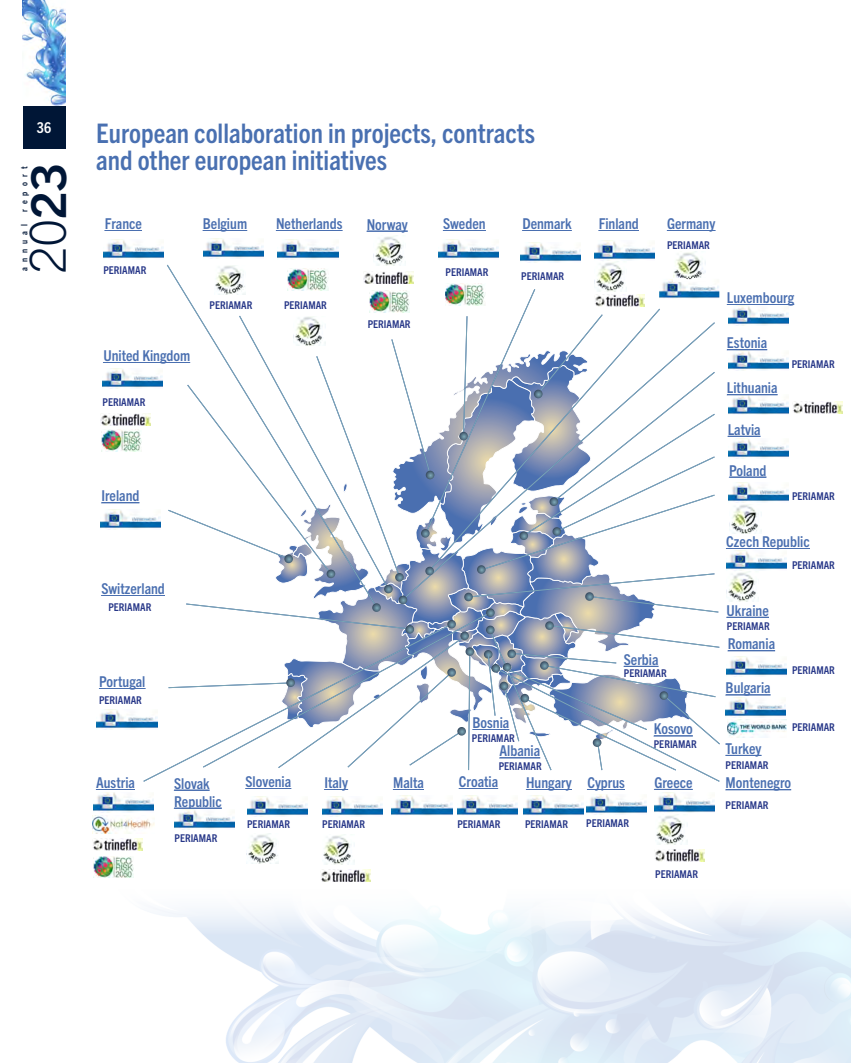
<style>
.page{position:relative;width:851px;height:1063px;background:#fff}
.page>*{position:absolute;margin:0;border:0;box-sizing:border-box;transform-origin:0 0}
.t1{font:300 49.65px "Trade Gothic Next LT Pro";color:#001636}
.t2{font:700 condensed 27px/27px "Trade Gothic Next LT Pro";color:#4970b1}
.t3{font:700 condensed 15px "Trade Gothic Next LT Pro";color:#4a6fb0}
.t4{font:700 condensed 15px "Trade Gothic Next LT Pro";color:#fff}
.t5{font:700 condensed 10.8px "Trade Gothic Next LT Pro";color:#273788}
.t6{font:700 condensed 9px "Trade Gothic Next LT Pro";letter-spacing:.57em;color:#001636}
.s1{font-weight:700;font-size:48.15px}
</style>
<div class="page">
<img style="left:23px;top:0;width:42px;height:106px">
<div style="left:23px;top:106px;width:42px;height:43px;background:#001636"></div>
<img style="left:155px;top:881px;width:695px;height:182px">
<img style="left:520px;top:242px;width:61px;height:20px">
<img style="left:594px;top:241px;width:60px;height:20px">
<img style="left:662px;top:279px;width:57px;height:10px">
<img style="left:728px;top:306px;width:60px;height:20px">
<img style="left:728px;top:351px;width:60px;height:20px">
<img style="left:728px;top:395px;width:60px;height:20px">
<img style="left:728px;top:439px;width:60px;height:20px">
<img style="left:728px;top:483px;width:60px;height:20px">
<img style="left:726px;top:550px;width:60px;height:20px">
<img style="left:726px;top:656px;width:60px;height:20px">
<svg style="left:203px;top:230px;width:44px;height:1px"></svg>
<svg style="left:443px;top:230px;width:42px;height:1px"></svg>
<svg style="left:727px;top:650px;width:48px;height:1px"></svg>
<svg style="left:96px;top:789px;width:39px;height:1px"></svg>
<svg style="left:726px;top:617px;width:42px;height:1px"></svg>
<svg style="left:725px;top:695px;width:45px;height:1px"></svg>
<svg style="left:725px;top:755px;width:36px;height:1px"></svg>
<svg style="left:522px;top:230px;width:49px;height:1px"></svg>
<svg style="left:105px;top:230px;width:37px;height:1px"></svg>
<svg style="left:587px;top:789px;width:38px;height:1px"></svg>
<svg style="left:729px;top:477px;width:37px;height:1px"></svg>
<svg style="left:324px;top:789px;width:24px;height:1px"></svg>
<svg style="left:654px;top:789px;width:38px;height:1px"></svg>
<svg style="left:393px;top:789px;width:31px;height:1px"></svg>
<svg style="left:276px;top:230px;width:66px;height:1px"></svg>
<svg style="left:526px;top:789px;width:46px;height:1px"></svg>
<svg style="left:667px;top:230px;width:48px;height:1px"></svg>
<svg style="left:726px;top:349px;width:41px;height:1px"></svg>
<svg style="left:598px;top:230px;width:40px;height:1px"></svg>
<svg style="left:726px;top:394px;width:51px;height:1px"></svg>
<svg style="left:727px;top:436px;width:33px;height:1px"></svg>
<svg style="left:726px;top:548px;width:83px;height:1px"></svg>
<svg style="left:726px;top:304px;width:68px;height:1px"></svg>
<svg style="left:459px;top:788px;width:39px;height:1px"></svg>
<svg style="left:174px;top:790px;width:36px;height:1px"></svg>
<svg style="left:174px;top:808px;width:48px;height:1px"></svg>
<svg style="left:245px;top:788px;width:46px;height:1px"></svg>
<svg style="left:367px;top:231px;width:40px;height:1px"></svg>
<img style="left:654px;top:793px;width:60px;height:20px">
<img style="left:586px;top:794px;width:60px;height:20px">
<img style="left:457px;top:796px;width:60px;height:20px">
<img style="left:392px;top:796px;width:60px;height:20px">
<img style="left:322px;top:796px;width:60px;height:20px">
<img style="left:247px;top:796px;width:60px;height:20px">
<img style="left:174px;top:809px;width:60px;height:20px">
<img style="left:97px;top:721px;width:2px;height:7px">
<img style="left:103px;top:240px;width:60px;height:20px">
<img style="left:203px;top:239px;width:60px;height:20px">
<img style="left:725px;top:697px;width:60px;height:20px">
<img style="left:278px;top:239px;width:60px;height:20px">
<img style="left:438px;top:239px;width:60px;height:20px">
<img style="left:94px;top:792px;width:60px;height:20px">
<img style="left:523px;top:796px;width:60px;height:20px">
<svg style="left:725px;top:789px;width:66px;height:1px"></svg>
<img style="left:727px;top:720px;width:59px;height:17px">
<img style="left:375px;top:236px;width:28px;height:29px">
<img style="left:726px;top:572px;width:30px;height:29px">
<img style="left:673px;top:252px;width:32px;height:29px">
<img style="left:729px;top:504px;width:32px;height:30px">
<img style="left:323px;top:835px;width:31px;height:29px">
<img style="left:596px;top:262px;width:28px;height:27px">
<img style="left:248px;top:834px;width:31px;height:29px">
<img style="left:656px;top:815px;width:31px;height:29px">
<img style="left:215px;top:265px;width:30px;height:24px">
<img style="left:93px;top:816px;width:62px;height:17px">
<img style="left:655px;top:849px;width:49px;height:12px">
<img style="left:320px;top:870px;width:50px;height:12px">
<img style="left:93px;top:839px;width:50px;height:12px">
<img style="left:363px;top:272px;width:50px;height:12px">
<img style="left:793px;top:401px;width:49px;height:12px">
<img style="left:288px;top:269px;width:40px;height:20px">
<img style="left:446px;top:284px;width:38px;height:5px">
<img style="left:94px;top:856px;width:40px;height:22px">
<svg style="left:99px;top:289px;width:620px;height:493px"></svg>
<p class="t4" style="left:37px;top:118px;width:16px">36</p>
<p class="t6" style="left:18px;top:212px;width:47px;rotate:-90deg">report</p>
<h1 class="t1" style="left:13px;top:274px;width:112px;rotate:-90deg">20<span class="s1">23</span></h1>
<p class="t6" style="left:18px;top:271px;width:49px;rotate:-90deg">annual</p>
<h2 class="t2" style="left:96px;top:118px;width:440px">European collaboration in projects, contracts and other european initiatives</h2>
<p class="t3" style="left:203px;top:213px;width:46px">Belgium</p>
<p class="t3" style="left:443px;top:213px;width:44px">Sweden</p>
<p class="t3" style="left:105px;top:213px;width:39px">France</p>
<p class="t3" style="left:522px;top:213px;width:51px">Denmark</p>
<p class="t3" style="left:276px;top:213px;width:68px">Netherlands</p>
<p class="t3" style="left:367px;top:214px;width:42px">Norway</p>
<p class="t5" style="left:103px;top:262px;width:44px">PERIAMAR</p>
<p class="t3" style="left:103px;top:345px;width:88px">United Kingdom</p>
<p class="t5" style="left:102px;top:395px;width:44px">PERIAMAR</p>
<p class="t5" style="left:209px;top:298px;width:44px">PERIAMAR</p>
<p class="t5" style="left:284px;top:298px;width:44px">PERIAMAR</p>
<p class="t5" style="left:367px;top:317px;width:44px">PERIAMAR</p>
<p class="t5" style="left:445px;top:265px;width:44px">PERIAMAR</p>
<p class="t5" style="left:521px;top:268px;width:44px">PERIAMAR</p>
<p class="t3" style="left:598px;top:213px;width:42px">Finland</p>
<p class="t3" style="left:101px;top:486px;width:40px">Ireland</p>
<p class="t3" style="left:667px;top:213px;width:50px">Germany</p>
<p class="t5" style="left:667px;top:237px;width:44px">PERIAMAR</p>
<p class="t3" style="left:726px;top:287px;width:69px">Luxembourg</p>
<p class="t3" style="left:726px;top:333px;width:42px">Estonia</p>
<p class="t3" style="left:726px;top:378px;width:52px">Lithuania</p>
<p class="t3" style="left:727px;top:419px;width:34px">Latvia</p>
<p class="t3" style="left:729px;top:460px;width:39px">Poland</p>
<p class="t5" style="left:791px;top:356px;width:44px">PERIAMAR</p>
<p class="t5" style="left:792px;top:488px;width:44px">PERIAMAR</p>
<p class="t3" style="left:101px;top:578px;width:65px">Switzerland</p>
<p class="t5" style="left:108px;top:600px;width:44px">PERIAMAR</p>
<p class="t3" style="left:99px;top:671px;width:48px">Portugal</p>
<p class="t5" style="left:99px;top:693px;width:44px">PERIAMAR</p>
<p class="t3" style="left:96px;top:772px;width:40px">Austria</p>
<p class="t3" style="left:623px;top:649px;width:36px">Serbia</p>
<p class="t5" style="left:624px;top:665px;width:44px">PERIAMAR</p>
<p class="t3" style="left:472px;top:712px;width:38px">Bosnia</p>
<p class="t5" style="left:472px;top:730px;width:44px">PERIAMAR</p>
<p class="t3" style="left:499px;top:741px;width:42px">Albania</p>
<p class="t5" style="left:498px;top:759px;width:44px">PERIAMAR</p>
<p class="t3" style="left:174px;top:773px;width:37px">Slovak</p>
<p class="t3" style="left:459px;top:771px;width:41px">Croatia</p>
<p class="t3" style="left:174px;top:791px;width:49px">Republic</p>
<p class="t3" style="left:245px;top:771px;width:47px">Slovenia</p>
<p class="t3" style="left:324px;top:772px;width:25px">Italy</p>
<p class="t3" style="left:393px;top:772px;width:32px">Malta</p>
<p class="t3" style="left:526px;top:772px;width:47px">Hungary</p>
<p class="t3" style="left:587px;top:772px;width:39px">Cyprus</p>
<p class="t3" style="left:653px;top:719px;width:41px">Kosovo</p>
<p class="t5" style="left:653px;top:736px;width:44px">PERIAMAR</p>
<p class="t3" style="left:654px;top:772px;width:40px">Greece</p>
<p class="t5" style="left:174px;top:830px;width:44px">PERIAMAR</p>
<p class="t5" style="left:247px;top:817px;width:44px">PERIAMAR</p>
<p class="t5" style="left:322px;top:817px;width:44px">PERIAMAR</p>
<p class="t5" style="left:457px;top:817px;width:44px">PERIAMAR</p>
<p class="t5" style="left:525px;top:817px;width:44px">PERIAMAR</p>
<p class="t5" style="left:586px;top:816px;width:44px">PERIAMAR</p>
<p class="t5" style="left:655px;top:866px;width:44px">PERIAMAR</p>
<p class="t3" style="left:726px;top:531px;width:85px">Czech Republic</p>
<p class="t3" style="left:726px;top:600px;width:44px">Ukraine</p>
<p class="t5" style="left:726px;top:619px;width:44px">PERIAMAR</p>
<p class="t3" style="left:727px;top:634px;width:49px">Romania</p>
<p class="t3" style="left:725px;top:678px;width:47px">Bulgaria</p>
<p class="t3" style="left:725px;top:738px;width:37px">Turkey</p>
<p class="t5" style="left:725px;top:758px;width:44px">PERIAMAR</p>
<p class="t5" style="left:792px;top:557px;width:44px">PERIAMAR</p>
<p class="t5" style="left:792px;top:663px;width:44px">PERIAMAR</p>
<p class="t5" style="left:792px;top:719px;width:44px">PERIAMAR</p>
<p class="t3" style="left:725px;top:773px;width:67px">Montenegro</p>
<p class="t5" style="left:725px;top:798px;width:44px">PERIAMAR</p>
</div>
